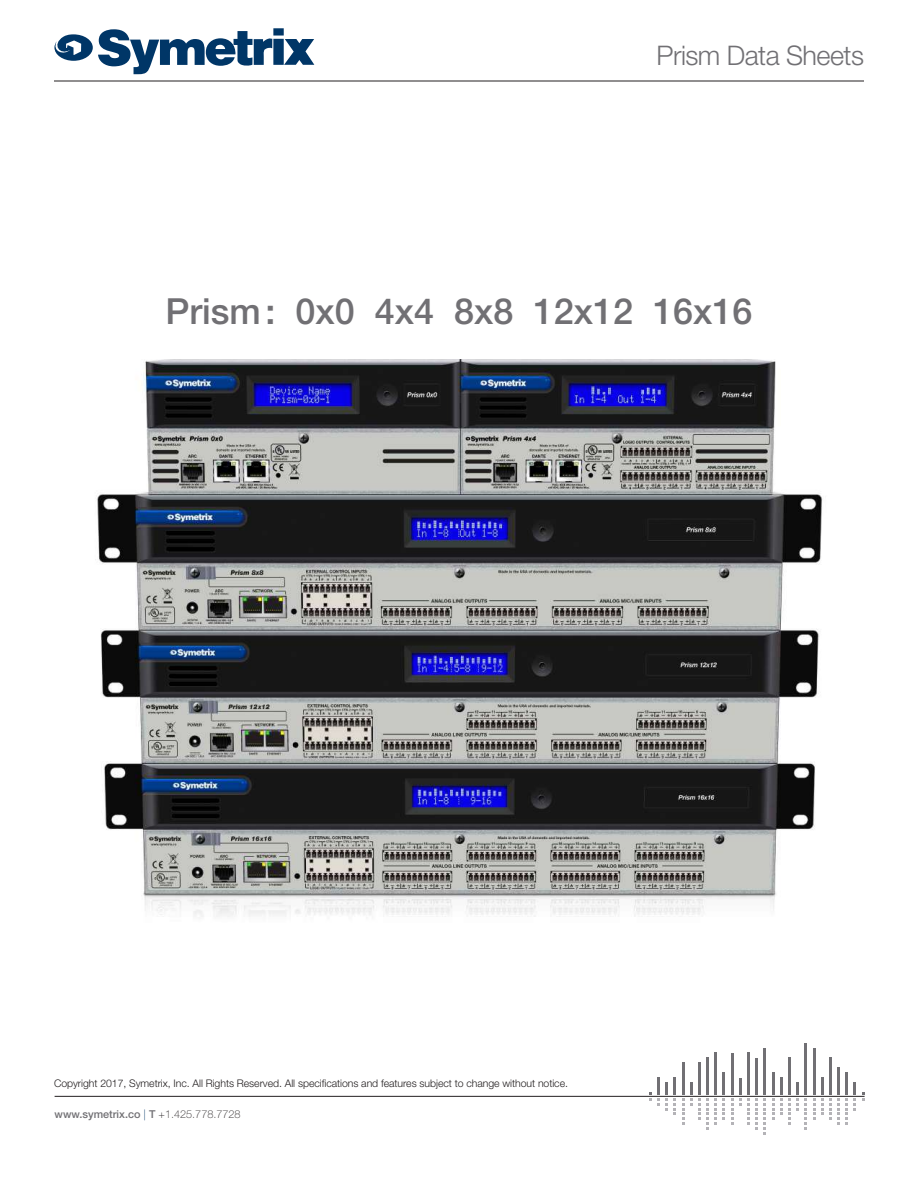
<style>
.page{position:relative;width:918px;height:1188px;background:#fff}
.page>*{position:absolute;margin:0;border:0;box-sizing:border-box;transform-origin:0 0}
.t1{font:500 36px "Helvetica Neue LT Std";color:#717074}
.t2{font:300 27px "Helvetica Neue LT Std";letter-spacing:-.02em;color:#717074}
.t3{font:500 10.8px "Helvetica Neue LT Std";color:#717074}
.t4{font:300 10.5px "Helvetica Neue LT Std";letter-spacing:-.005em;color:#231f20}
.s1{font-weight:100;color:#003667}
.s2{font-weight:100;color:#231f20}
</style>
<div class="page">
<svg style="left:54px;top:28px;width:260px;height:46px"></svg>
<hr style="left:55px;top:1096px;width:810px;height:1px;background:#231f20">
<hr style="left:657px;top:1077px;width:3px;height:18px;background:#717074">
<hr style="left:673px;top:1077px;width:3px;height:18px;background:#717074">
<hr style="left:682px;top:1063px;width:3px;height:32px;background:#717074">
<hr style="left:698px;top:1062px;width:3px;height:33px;background:#717074">
<hr style="left:706px;top:1058px;width:3px;height:37px;background:#717074">
<hr style="left:714px;top:1053px;width:3px;height:42px;background:#717074">
<hr style="left:723px;top:1073px;width:2px;height:22px;background:#717074">
<hr style="left:731px;top:1054px;width:3px;height:41px;background:#717074">
<hr style="left:739px;top:1079px;width:3px;height:16px;background:#717074">
<hr style="left:747px;top:1053px;width:3px;height:42px;background:#717074">
<hr style="left:755px;top:1058px;width:3px;height:37px;background:#717074">
<hr style="left:763px;top:1048px;width:3px;height:47px;background:#717074">
<hr style="left:772px;top:1073px;width:3px;height:22px;background:#717074">
<hr style="left:780px;top:1077px;width:3px;height:18px;background:#717074">
<hr style="left:788px;top:1058px;width:3px;height:37px;background:#717074">
<hr style="left:804px;top:1043px;width:3px;height:52px;background:#717074">
<hr style="left:813px;top:1048px;width:2px;height:47px;background:#717074">
<hr style="left:821px;top:1077px;width:3px;height:18px;background:#717074">
<hr style="left:829px;top:1058px;width:3px;height:37px;background:#717074">
<hr style="left:837px;top:1068px;width:3px;height:27px;background:#717074">
<hr style="left:845px;top:1073px;width:3px;height:22px;background:#717074">
<svg style="left:649px;top:1082px;width:27px;height:33px"></svg>
<svg style="left:682px;top:1083px;width:35px;height:47px"></svg>
<svg style="left:723px;top:1098px;width:2px;height:22px"></svg>
<svg style="left:731px;top:1098px;width:35px;height:37px"></svg>
<svg style="left:772px;top:1082px;width:35px;height:48px"></svg>
<svg style="left:813px;top:1098px;width:2px;height:22px"></svg>
<svg style="left:821px;top:1098px;width:27px;height:27px"></svg>
<svg style="left:854px;top:1082px;width:2px;height:29px"></svg>
<svg style="left:862px;top:1092px;width:3px;height:9px"></svg>
<hr style="left:54px;top:81px;width:810px;height:1px;background:#231f20">
<img style="left:97px;top:360px;width:726px;height:557px">
<h2 class="t2" style="left:657px;top:39px;width:209px">Prism Data Sheets</h2>
<h1 class="t1" style="left:166px;top:290px;width:588px">Prism : 0x0 4x4 8x8 12x12 16x16</h1>
<p class="t4" style="left:54px;top:1077px;width:516px">Copyright 2017, Symetrix, Inc. All Rights Reserved. All specifications and features subject to change without notice.</p>
<p class="t3" style="left:55px;top:1107px;width:188px">www.symetrix.co <span class="s1">|</span> T <span class="s2">+1.425.778.7728</span></p>
</div>
